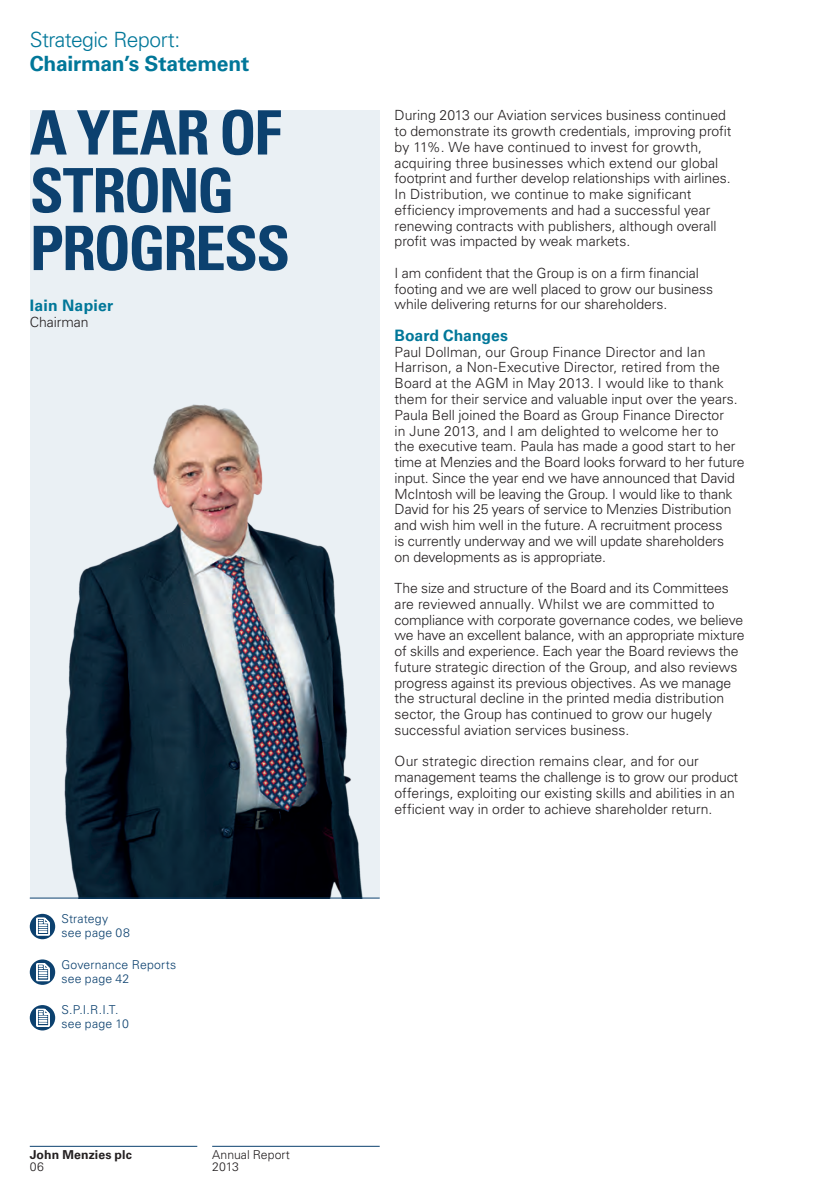
<style>
.page{position:relative;width:819px;height:1191px;background:#fff}
.page>*{position:absolute;margin:0;border:0;box-sizing:border-box;transform-origin:0 0}
.t1{font:700 condensed 61.25px/57.8px "Univers LT Std";letter-spacing:-.035em;color:#0c416f}
.t2{font:700 21px "Univers LT Std";letter-spacing:-.01em;color:#079}
.t3{font:300 21px "Univers LT Std";letter-spacing:-.025em;color:#079}
.t4{font:700 15.75px "Univers LT Std";letter-spacing:.01em;color:#079}
.t5{font:300 14px/15.8px "Univers LT Std";letter-spacing:-.005em;color:#231f20}
.t6{font:300 12.25px/14px "Univers LT Std";letter-spacing:.015em;color:#0c416f}
.t7{font:300 12.25px/12.2px "Univers LT Std";color:#231f20}
.t8{font:700 12.25px "Univers LT Std";letter-spacing:.01em;color:#231f20}
</style>
<div class="page">
<div style="left:30px;top:110px;width:349px;height:788px;background:#eaf0f4"></div>
<img style="left:64px;top:404px;width:299px;height:493px">
<hr style="left:30px;top:897px;width:349px;height:1px;background:#0c416f">
<svg style="left:30px;top:959px;width:25px;height:26px"></svg>
<svg style="left:36px;top:963px;width:14px;height:18px"></svg>
<svg style="left:30px;top:913px;width:25px;height:26px"></svg>
<svg style="left:36px;top:917px;width:14px;height:18px"></svg>
<div style="left:30px;top:1005px;width:25px;height:25px;background:#0c416f;border-radius:50%"></div>
<svg style="left:36px;top:1008px;width:14px;height:18px"></svg>
<hr style="left:30px;top:1146px;width:167px;height:1px;background:#0c416f">
<hr style="left:212px;top:1146px;width:167px;height:1px;background:#0c416f">
<h2 class="t3" style="left:30px;top:27px;width:152px">Strategic Report:</h2>
<h2 class="t2" style="left:30px;top:51px;width:221px">Chairman’s Statement</h2>
<h1 class="t1" style="left:30px;top:104px;width:262px">A YEAR OF<br>STRONG<br>PROGRESS</h1>
<p class="t4" style="left:30px;top:296px;width:85px">Iain Napier</p>
<p class="t5" style="left:30px;top:314px;width:60px">Chairman</p>
<p class="t6" style="left:61px;top:911px;width:70px">Strategy see page 08</p>
<p class="t6" style="left:61px;top:957px;width:116px">Governance Reports see page 42</p>
<p class="t6" style="left:61px;top:1003px;width:69px">S.P.I.R.I.T. see page 10</p>
<p class="t8" style="left:30px;top:1147px;width:104px">John Menzies plc</p>
<p class="t7" style="left:30px;top:1160px;width:16px">06</p>
<p class="t7" style="left:212px;top:1148px;width:79px">Annual Report<br>2013</p>
<p class="t5" style="left:394px;top:108px;width:338px">During 2013 our Aviation services business continued to demonstrate its growth credentials, improving profit by 11%. We have continued to invest for growth, acquiring three businesses which extend our global footprint and further develop relationships with airlines.<br>In Distribution, we continue to make significant efficiency improvements and had a successful year renewing contracts with publishers, although overall profit was impacted by weak markets.</p>
<p class="t5" style="left:394px;top:265px;width:320px">I am confident that the Group is on a firm financial footing and we are well placed to grow our business while delivering returns for our shareholders.</p>
<p class="t4" style="left:394px;top:326px;width:115px">Board Changes</p>
<p class="t5" style="left:394px;top:344px;width:351px">Paul Dollman, our Group Finance Director and Ian Harrison, a Non-Executive Director, retired from the Board at the AGM in May 2013. I would like to thank them for their service and valuable input over the years.<br>Paula Bell joined the Board as Group Finance Director<br>in June 2013, and I am delighted to welcome her to<br>the executive team. Paula has made a good start to her time at Menzies and the Board looks forward to her future input. Since the year end we have announced that David McIntosh will be leaving the Group. I would like to thank David for his 25 years of service to Menzies Distribution and wish him well in the future. A recruitment process<br>is currently underway and we will update shareholders<br>on developments as is appropriate.</p>
<p class="t5" style="left:394px;top:580px;width:351px">The size and structure of the Board and its Committees are reviewed annually. Whilst we are committed to compliance with corporate governance codes, we believe we have an excellent balance, with an appropriate mixture of skills and experience. Each year the Board reviews the future strategic direction of the Group, and also reviews progress against its previous objectives. As we manage the structural decline in the printed media distribution sector, the Group has continued to grow our hugely successful aviation services business.</p>
<p class="t5" style="left:394px;top:753px;width:345px">Our strategic direction remains clear, and for our management teams the challenge is to grow our product offerings, exploiting our existing skills and abilities in an efficient way in order to achieve shareholder return.</p>
</div>
